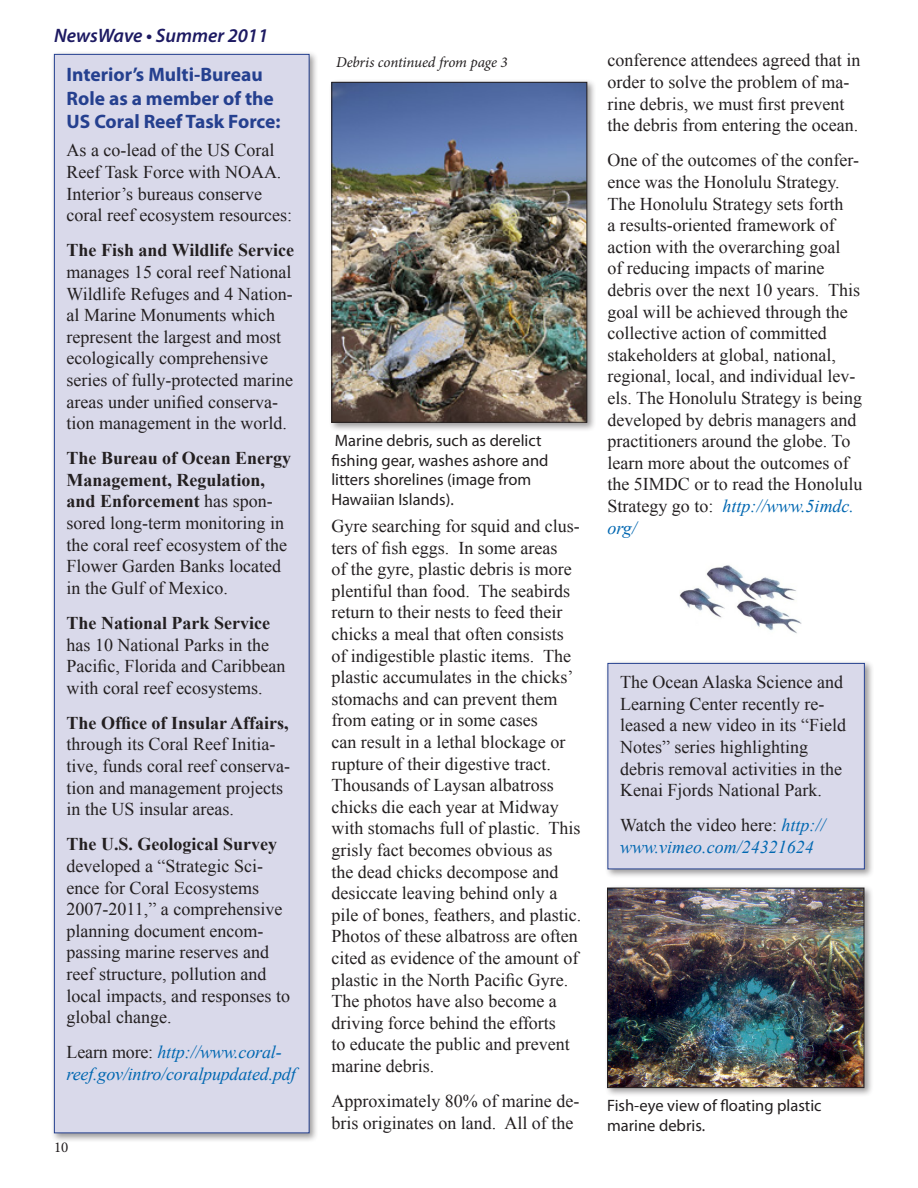
<style>
.page{position:relative;width:918px;height:1188px;background:#fff}
.page>*{position:absolute;margin:0;border:0;box-sizing:border-box;transform-origin:0 0}
.Heading_2{font:700 19.5px/23.4px "Myriad Pro";color:#25408f}
.t1{font:italic 600 19.5px "Myriad Pro";color:#1d1a62}
.Body_copy{font:18px/21.6px "Times New Roman";color:#231f20}
.Body_copy-2{font:italic 18px/21.6px "Times New Roman";letter-spacing:-.01em;color:#0067b1}
.photo_captions{font:16.5px/19.8px "Myriad Pro";color:#231f20}
.t2{font:italic 15px "Minion Pro";letter-spacing:-.01em;color:#231f20}
.t3{font:15px "Minion Pro";color:#231f20}
.s1{font-weight:700}
.s2{font-style:normal;color:#231f20}
.s3{font-style:italic;color:#0067b1}
</style>
<div class="page">
<img style="left:679px;top:565px;width:122px;height:69px">
<div style="left:51px;top:51px;width:268px;height:1091px;background:#231f20;opacity:.45"></div>
<div style="left:54px;top:54px;width:255px;height:1079px;background:#d9d9ea"></div>
<div style="left:605px;top:660px;width:269px;height:219px;background:#231f20;opacity:.45"></div>
<div style="left:608px;top:663px;width:256px;height:206px;background:#d9d9ea"></div>
<div style="left:608px;top:663px;width:257px;height:206px;border:1px solid #25408f"></div>
<div style="left:604px;top:885px;width:270px;height:213px;background:#231f20;opacity:.45"></div>
<img style="left:609px;top:890px;width:253px;height:196px">
<div style="left:607px;top:888px;width:257px;height:200px;border:1px solid #231f20"></div>
<div style="left:329px;top:79px;width:267px;height:353px;background:#231f20;opacity:.45"></div>
<img style="left:333px;top:84px;width:252px;height:337px">
<div style="left:331px;top:82px;width:256px;height:341px;border:1px solid #231f20"></div>
<p class="t1" style="left:54px;top:23px;width:216px">NewsWave • Summer 2011</p>
<p class="Heading_2" style="left:67px;top:62px;width:215px">Interior’s Multi-Bureau<br>Role as a member of the<br>US Coral Reef Task Force:</p>
<p class="Body_copy" style="left:67px;top:139px;width:227px">As a co-lead of the US Coral<br>Reef Task Force with NOAA.<br>Interior’s bureaus conserve coral reef ecosystem resources:</p>
<p class="Body_copy" style="left:67px;top:239px;width:229px"><span class="s1">The Fish and Wildlife Service </span>manages 15 coral reef National<br>Wildlife Refuges and 4 Nation&shy;al Marine Monuments which represent the largest and most ecologically comprehensive series of fully-protected marine areas under unified conserva&shy;tion management in the world.</p>
<p class="Body_copy" style="left:67px;top:447px;width:226px"><span class="s1">The Bureau of Ocean Energy<br>Management, Regulation, and Enforcement</span> has spon&shy;sored long-term monitoring in the coral reef ecosystem of the<br>Flower Garden Banks located in the Gulf of Mexico.</p>
<p class="Body_copy" style="left:67px;top:612px;width:220px"><span class="s1">The National Park Service </span>has 10 National Parks in the<br>Pacific, Florida and Caribbean with coral reef ecosystems.</p>
<p class="Body_copy" style="left:67px;top:712px;width:225px"><span class="s1">The Office of Insular Affairs, </span>through its Coral Reef Initia&shy;tive, funds coral reef conserva&shy;tion and management projects in the US insular areas.</p>
<p class="Body_copy" style="left:67px;top:833px;width:225px"><span class="s1">The U.S. Geological Survey </span>developed a “Strategic Sci&shy;ence for Coral Ecosystems<br>2007-2011,” a comprehensive planning document encom&shy;passing marine reserves and reef structure, pollution and local impacts, and responses to global change.</p>
<p class="Body_copy-2" style="left:67px;top:1041px;width:231px"><span class="s2">Learn more:</span> http://www.coral&shy;reef.gov/intro/coralpupdated.pdf</p>
<p class="t3" style="left:54px;top:1137px;width:16px">10</p>
<p class="t2" style="left:336px;top:52px;width:173px">Debris continued from page 3</p>
<p class="photo_captions" style="left:331px;top:430px;width:219px">Marine debris, such as derelict fishing gear, washes ashore and litters shorelines (image from<br>Hawaiian Islands).</p>
<p class="Body_copy" style="left:608px;top:49px;width:254px">conference attendees agreed that in order to solve the problem of ma&shy;rine debris, we must first prevent the debris from entering the ocean.</p>
<p class="Body_copy" style="left:608px;top:149px;width:256px">One of the outcomes of the confer&shy;ence was the Honolulu Strategy.<br>The Honolulu Strategy sets forth<br>a results-oriented framework of action with the overarching goal<br>of reducing impacts of marine debris over the next 10 years. This goal will be achieved through the collective action of committed stakeholders at global, national, regional, local, and individual lev&shy;els. The Honolulu Strategy is being developed by debris managers and practitioners around the globe. To learn more about the outcomes of the 5IMDC or to read the Honolulu Strategy go to: <span class="s3">http://www.5imdc.</span></p>
<p class="Body_copy" style="left:331px;top:515px;width:250px">Gyre searching for squid and clus-</p>
<p class="Body_copy-2" style="left:608px;top:516px;width:31px">org/</p>
<p class="Body_copy" style="left:331px;top:536px;width:251px">ters of fish eggs. In some areas<br>of the gyre, plastic debris is more plentiful than food. The seabirds return to their nests to feed their chicks a meal that often consists of indigestible plastic items. The plastic accumulates in the chicks’ stomachs and can prevent them from eating or in some cases<br>can result in a lethal blockage or rupture of their digestive tract.<br>Thousands of Laysan albatross chicks die each year at Midway with stomachs full of plastic. This grisly fact becomes obvious as<br>the dead chicks decompose and desiccate leaving behind only a pile of bones, feathers, and plastic.<br>Photos of these albatross are often cited as evidence of the amount of plastic in the North Pacific Gyre.<br>The photos have also become a driving force behind the efforts<br>to educate the public and prevent marine debris.</p>
<p class="Body_copy" style="left:331px;top:1090px;width:249px">Approximately 80% of marine de&shy;bris originates on land. All of the</p>
<p class="Body_copy" style="left:620px;top:671px;width:227px">The Ocean Alaska Science and<br>Learning Center recently re&shy;leased a new video in its “Field<br>Notes” series highlighting debris removal activities in the<br>Kenai Fjords National Park.</p>
<p class="Body_copy-2" style="left:620px;top:814px;width:207px"><span class="s2">Watch the video here:</span> http:// www.vimeo.com/24321624</p>
<p class="photo_captions" style="left:607px;top:1095px;width:216px">Fish-eye view of floating plastic marine debris.</p>
</div>
